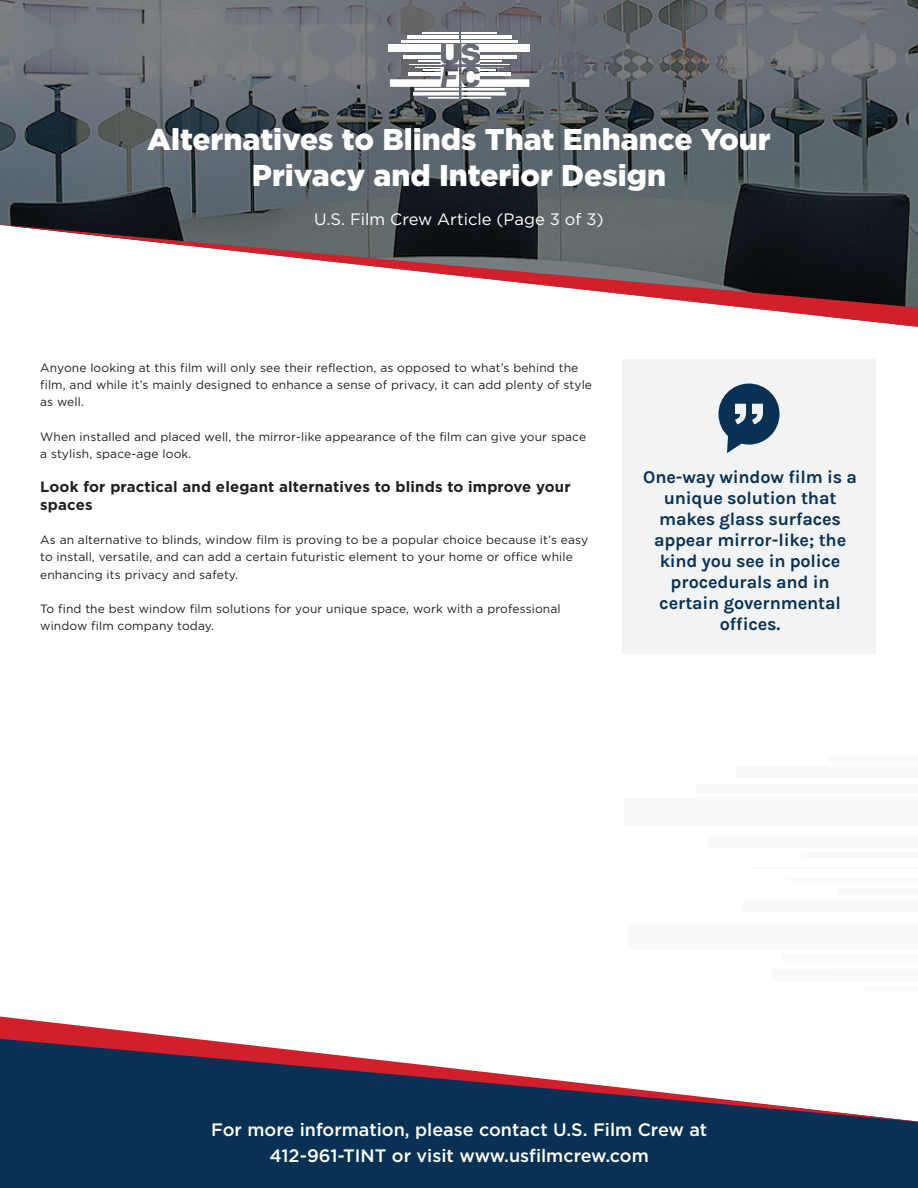
<style>
.page{position:relative;width:918px;height:1188px;background:#093153}
.page>*{position:absolute;margin:0;border:0;box-sizing:border-box;transform-origin:0 0}
.t1{font:900 30px/36px "Gotham";color:#fff;text-align:center}
.t2{font:700 18px/21px "Karla";letter-spacing:-.01em;color:#093153;text-align:center}
.t3{font:500 18px/25.5px "Gotham";color:#fff;text-align:center}
.t4{font:16.5px "Gotham";color:#fff}
.t5{font:700 15px/17.2px "Gotham";letter-spacing:.01em;color:#231f20}
.t6{font:12px/17.2px "Gotham";letter-spacing:.01em;color:#231f20}
</style>
<div class="page">
<svg style="left:0;top:0;width:918px;height:223px;background:#596066"></svg>
<svg style="left:462px;top:92px;width:44px;height:4px"></svg>
<hr style="left:462px;top:97px;width:29px;height:2px;background:#fff">
<div style="left:480px;top:44px;width:50px;height:8px;background:#fff"></div>
<hr style="left:480px;top:64px;width:30px;height:1px;background:#fff">
<hr style="left:462px;top:41px;width:56px;height:2px;background:#fff">
<hr style="left:462px;top:36px;width:50px;height:3px;background:#fff">
<hr style="left:462px;top:32px;width:35px;height:2px;background:#fff">
<div style="left:480px;top:79px;width:49px;height:8px;background:#fff"></div>
<hr style="left:480px;top:73px;width:31px;height:3px;background:#fff">
<hr style="left:462px;top:88px;width:43px;height:3px;background:#fff">
<svg style="left:413px;top:92px;width:46px;height:4px"></svg>
<hr style="left:428px;top:97px;width:31px;height:2px;background:#fff">
<hr style="left:415px;top:88px;width:44px;height:3px;background:#fff">
<hr style="left:480px;top:55px;width:36px;height:3px;background:#fff">
<div style="left:388px;top:44px;width:53px;height:8px;background:#fff"></div>
<hr style="left:401px;top:41px;width:58px;height:2px;background:#fff">
<hr style="left:407px;top:36px;width:52px;height:3px;background:#fff">
<hr style="left:422px;top:32px;width:37px;height:2px;background:#fff">
<svg style="left:390px;top:44px;width:114px;height:43px"></svg>
<div style="left:0;top:328px;width:918px;height:687px;background:#fff"></div>
<svg style="left:0;top:223px;width:918px;height:105px;background:#a99b9d"></svg>
<div style="left:772px;top:969px;width:146px;height:12px;background:#f2f3f4"></div>
<div style="left:865px;top:986px;width:53px;height:6px;background:#f2f3f4"></div>
<div style="left:624px;top:797px;width:294px;height:28px;background:#f2f3f4"></div>
<hr style="left:749px;top:868px;width:169px;height:1px;background:#f2f3f4">
<div style="left:696px;top:785px;width:222px;height:9px;background:#f2f3f4"></div>
<div style="left:736px;top:767px;width:182px;height:12px;background:#f2f3f4"></div>
<div style="left:829px;top:755px;width:89px;height:7px;background:#f2f3f4"></div>
<div style="left:628px;top:923px;width:290px;height:27px;background:#f8f9f9"></div>
<div style="left:744px;top:900px;width:174px;height:12px;background:#f2f3f4"></div>
<div style="left:836px;top:889px;width:82px;height:6px;background:#f2f3f4"></div>
<svg style="left:785px;top:879px;width:133px;height:2px"></svg>
<div style="left:782px;top:954px;width:136px;height:9px;background:#f2f3f4"></div>
<div style="left:708px;top:835px;width:210px;height:13px;background:#f2f3f4"></div>
<div style="left:801px;top:853px;width:117px;height:6px;background:#f2f3f4"></div>
<div style="left:623px;top:360px;width:253px;height:294px;background:#f2f3f4"></div>
<svg style="left:718px;top:384px;width:62px;height:69px"></svg>
<svg style="left:0;top:1015px;width:918px;height:107px"></svg>
<h1 class="t1" style="left:147px;top:121px;width:625px">Alternatives to Blinds That Enhance Your<br>Privacy and Interior Design</h1>
<h3 class="t4" style="left:314px;top:210px;width:291px">U.S. Film Crew Article (Page 3 of 3)</h3>
<p class="t6" style="left:40px;top:359px;width:553px">Anyone looking at this film will only see their reflection, as opposed to what’s behind the film, and while it’s mainly designed to enhance a sense of privacy, it can add plenty of style as well.</p>
<p class="t6" style="left:40px;top:428px;width:547px">When installed and placed well, the mirror-like appearance of the film can give your space a stylish, space-age look.</p>
<p class="t5" style="left:40px;top:478px;width:532px">Look for practical and elegant alternatives to blinds to improve your spaces</p>
<p class="t6" style="left:40px;top:531px;width:549px">As an alternative to blinds, window film is proving to be a popular choice because it’s easy to install, versatile, and can add a certain futuristic element to your home or office while enhancing its privacy and safety.</p>
<p class="t6" style="left:40px;top:600px;width:522px">To find the best window film solutions for your unique space, work with a professional window film company today.</p>
<h2 class="t2" style="left:643px;top:467px;width:215px">One-way window film is a unique solution that makes glass surfaces appear mirror-like; the kind you see in police procedurals and in certain governmental offices.</h2>
<h2 class="t3" style="left:211px;top:1117px;width:498px">For more information, please contact U.S. Film Crew at<br>412-961-TINT or visit www.usfilmcrew.com</h2>
</div>
